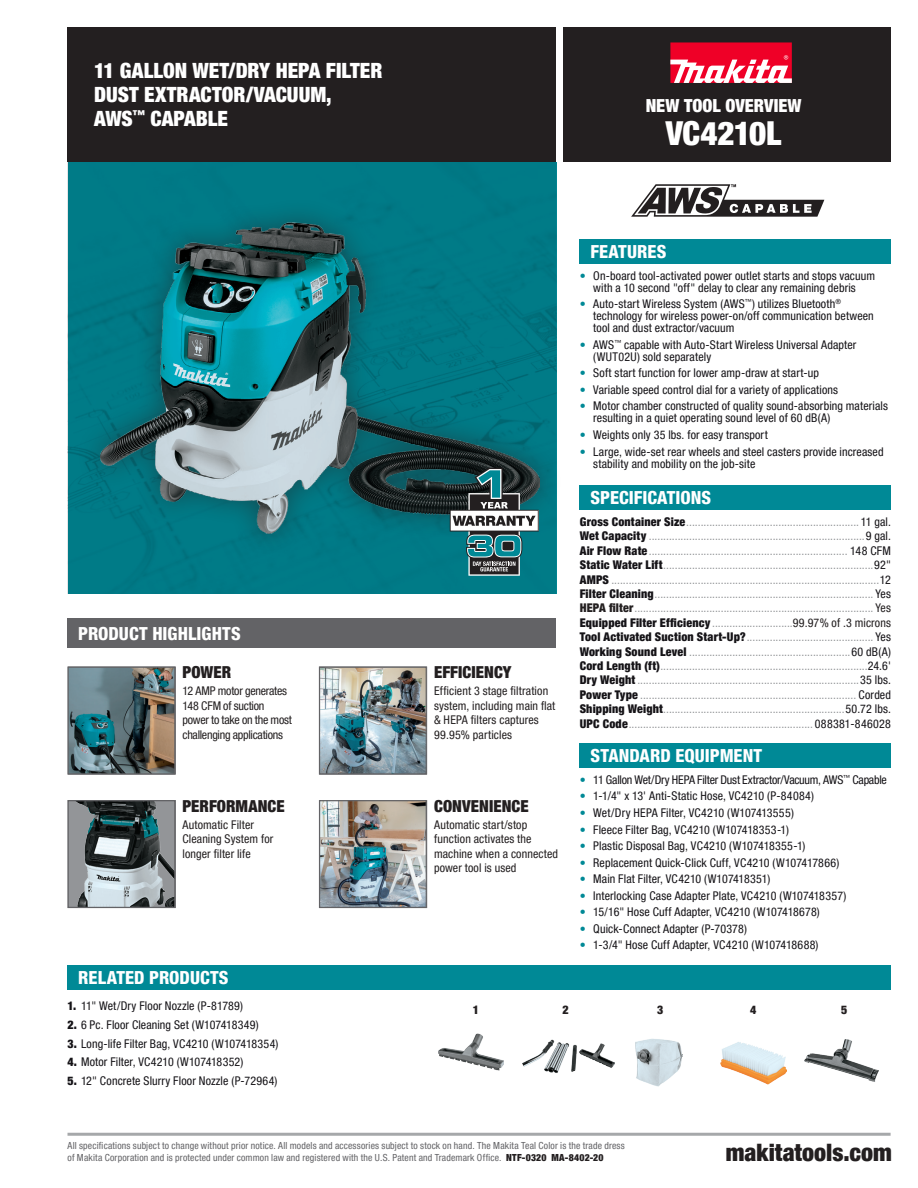
<style>
.page{position:relative;width:918px;height:1188px;background:#fff}
.page>*{position:absolute;margin:0;border:0;box-sizing:border-box;transform-origin:0 0}
.t1{font:900 condensed 33px "Helvetica Neue LT Pro";letter-spacing:-.005em;color:#fff}
.t2{font:900 condensed 24px "Helvetica Neue LT Pro";color:#231f20}
.t3{font:900 condensed 21px/24px "Helvetica Neue LT Pro";color:#fff}
.t4{font:800 condensed 18px "Helvetica Neue LT Pro";color:#fff}
.t5{font:900 condensed 18px "Helvetica Neue LT Pro";color:#fff}
.t6{font:900 condensed 16.5px "Helvetica Neue LT Pro";letter-spacing:.005em;color:#231f20}
.t7{font:condensed 12px/14.4px "Helvetica Neue LT Pro";letter-spacing:.015em;color:#939598;text-align:justify}
.t8{font:condensed 12px/12px "Helvetica Neue LT Pro";letter-spacing:.01em;color:#151317}
.t9{font:condensed 12px/14.4px "Helvetica Neue LT Pro";letter-spacing:.01em;color:#231f20}
.t10{font:condensed 12px/14.4px "Helvetica Neue LT Pro";letter-spacing:-.02em;color:#231f20}
.t11{font:condensed 12px "Helvetica Neue LT Pro";letter-spacing:-.02em;color:#151317}
.t12{font:900 condensed 12px "Helvetica Neue LT Pro";color:#231f20}
.t13{font:condensed 9.75px/11.7px "Helvetica Neue LT Pro";letter-spacing:.015em;color:#636366}
.s1{font-weight:900}
.s2{color:#008996}
.s3{font-weight:900;color:#151317}
.s4{color:#151317}
.s5{font-weight:900;color:#231f20}
.s6{color:#231f20}
</style>
<div class="page">
<div style="left:564px;top:27px;width:327px;height:135px;background:#231f20"></div>
<div style="left:67px;top:27px;width:489px;height:135px;background:#231f20"></div>
<div style="left:68px;top:162px;width:488px;height:432px;background:#007b87"></div>
<hr style="left:68px;top:1133px;width:823px;height:3px;background:#939598">
<div style="left:76px;top:198px;width:488px;height:360px;background:#231f20;opacity:.5"></div>
<img style="left:101px;top:198px;width:439px;height:361px">
<div style="left:68px;top:801px;width:107px;height:106px;background:#939598"></div>
<img style="left:77px;top:802px;width:97px;height:104px">
<div style="left:68px;top:800px;width:108px;height:108px;border:1px solid #636366"></div>
<img style="left:321px;top:669px;width:104px;height:104px">
<div style="left:319px;top:667px;width:108px;height:108px;border:1px solid #636366"></div>
<img style="left:321px;top:802px;width:104px;height:104px">
<div style="left:319px;top:800px;width:108px;height:108px;border:1px solid #636366"></div>
<img style="left:70px;top:669px;width:104px;height:104px">
<div style="left:68px;top:667px;width:108px;height:108px;border:1px solid #636366"></div>
<img style="left:439px;top:1033px;width:65px;height:38px">
<img style="left:522px;top:1039px;width:93px;height:34px">
<img style="left:635px;top:1038px;width:48px;height:48px">
<img style="left:720px;top:1042px;width:66px;height:43px">
<img style="left:804px;top:1039px;width:74px;height:43px">
<div style="left:67px;top:619px;width:489px;height:29px;background:#636366"></div>
<div style="left:68px;top:965px;width:823px;height:25px;background:#008996"></div>
<div style="left:580px;top:239px;width:311px;height:25px;background:#008996"></div>
<div style="left:580px;top:485px;width:311px;height:25px;background:#008996"></div>
<div style="left:580px;top:743px;width:311px;height:25px;background:#008996"></div>
<div style="left:670px;top:42px;width:122px;height:41px;background:#ef0027"></div>
<svg style="left:670px;top:55px;width:122px;height:28px"></svg>
<svg style="left:450px;top:468px;width:89px;height:108px"></svg>
<svg style="left:631px;top:184px;width:193px;height:33px"></svg>
<h3 class="t3" style="left:94px;top:58px;width:290px">11 GALLON WET/DRY HEPA FILTER<br>DUST EXTRACTOR/VACUUM,<br>AWS<sup>™</sup> CAPABLE</h3>
<h3 class="t4" style="left:78px;top:622px;width:164px">PRODUCT HIGHLIGHTS</h3>
<h3 class="t6" style="left:183px;top:663px;width:50px">POWER</h3>
<p class="t10" style="left:183px;top:684px;width:111px">12 AMP motor generates<br>148 CFM of suction power to take on the most challenging applications</p>
<h3 class="t6" style="left:183px;top:796px;width:104px">PERFORMANCE</h3>
<p class="t9" style="left:183px;top:817px;width:92px">Automatic Filter<br>Cleaning System for longer filter life</p>
<h3 class="t4" style="left:78px;top:966px;width:152px">RELATED PRODUCTS</h3>
<p class="t8" style="left:68px;top:1000px;width:177px"><span class="s1">1.</span> 11" Wet/Dry Floor Nozzle (P-81789)</p>
<p class="t8" style="left:68px;top:1018px;width:193px"><span class="s1">2.</span> 6 Pc. Floor Cleaning Set (W107418349)</p>
<p class="t8" style="left:68px;top:1037px;width:212px"><span class="s1">3.</span> Long-life Filter Bag, VC4210 (W107418354)</p>
<p class="t8" style="left:68px;top:1056px;width:177px"><span class="s1">4.</span> Motor Filter, VC4210 (W107418352)</p>
<p class="t8" style="left:68px;top:1075px;width:212px"><span class="s1">5.</span> 12" Concrete Slurry Floor Nozzle (P-72964)</p>
<h3 class="t5" style="left:646px;top:95px;width:157px">NEW TOOL OVERVIEW</h3>
<h1 class="t1" style="left:666px;top:114px;width:117px">VC4210L</h1>
<h3 class="t6" style="left:434px;top:663px;width:79px">EFFICIENCY</h3>
<p class="t9" style="left:434px;top:684px;width:123px">Efficient 3 stage filtration system, including main flat &amp; HEPA filters captures<br>99.95% particles</p>
<h3 class="t6" style="left:434px;top:796px;width:96px">CONVENIENCE</h3>
<p class="t9" style="left:434px;top:817px;width:126px">Automatic start/stop function activates the machine when a connected power tool is used</p>
<h3 class="t4" style="left:591px;top:240px;width:77px">FEATURES</h3>
<p class="t8" style="left:580px;top:269px;width:297px;text-align:center"><span class="s2">•</span> On-board tool-activated power outlet starts and stops vacuum with a 10 second "off" delay to clear any remaining debris</p>
<p class="t8" style="left:593px;top:298px;width:282px;text-indent:-13px"><span class="s2">•</span> Auto-start Wireless System (AWS<sup>™</sup>) utilizes Bluetooth<sup>® </sup>technology for wireless power-on/off communication between tool and dust extractor/vacuum</p>
<p class="t8" style="left:593px;top:338px;width:265px;text-indent:-14px"><span class="s2">•</span> AWS<sup>™</sup> capable with Auto-Start Wireless Universal Adapter (WUT02U) sold separately</p>
<p class="t8" style="left:580px;top:367px;width:241px"><span class="s2">•</span> Soft start function for lower amp-draw at start-up</p>
<p class="t8" style="left:580px;top:384px;width:260px"><span class="s2">•</span> Variable speed control dial for a variety of applications</p>
<p class="t8" style="left:593px;top:400px;width:296px;text-indent:-14px"><span class="s2">•</span> Motor chamber constructed of quality sound-absorbing materials resulting in a quiet operating sound level of 60 dB(A)</p>
<p class="t8" style="left:580px;top:429px;width:190px"><span class="s2">•</span> Weights only 35 lbs. for easy transport</p>
<p class="t8" style="left:593px;top:445px;width:292px;text-indent:-14px"><span class="s2">•</span> Large, wide-set rear wheels and steel casters provide increased stability and mobility on the job-site</p>
<h3 class="t4" style="left:591px;top:487px;width:122px">SPECIFICATIONS</h3>
<p class="t7" style="left:580px;top:514px;width:313px"><span class="s3">Gross Container Size</span>............................................................ <span class="s4">11 gal.<br></span><span class="s3">Wet Capacity</span> ...........................................................................<span class="s4">9 gal.<br></span><span class="s3">Air Flow Rate</span>..................................................................... <span class="s4">148 CFM </span><span class="s3">Static Water Lift</span>.........................................................................<span class="s4">92" </span><span class="s3">AMPS</span> .............................................................................................<span class="s4">12<br></span><span class="s3">Filter Cleaning</span>............................................................................ <span class="s4">Yes </span><span class="s5">HEPA filter</span>................................................................................... <span class="s6">Yes </span><span class="s3">Equipped Filter Efficiency</span> ............................<span class="s6">99.97% of .3 microns </span><span class="s3">Tool Activated Suction Start-Up?</span>............................................ <span class="s4">Yes </span><span class="s3">Working Sound Level</span> ........................................................<span class="s4">60 dB(A)<br></span><span class="s3">Cord Length (ft)</span>........................................................................<span class="s4">24.6' </span><span class="s3">Dry Weight</span> .............................................................................<span class="s4">35 lbs.<br></span><span class="s3">Power Type</span> ........................................................................... <span class="s4">Corded </span><span class="s3">Shipping Weight</span>...............................................................<span class="s4">50.72 lbs.<br></span><span class="s3">UPC Code</span>................................................................ <span class="s4">088381-846028</span></p>
<h3 class="t4" style="left:591px;top:745px;width:173px">STANDARD EQUIPMENT</h3>
<p class="t11" style="left:580px;top:773px;width:309px"><span class="s2">•</span> 11 Gallon Wet/Dry HEPA Filter Dust Extractor/Vacuum, AWS<sup>™</sup> Capable</p>
<p class="t8" style="left:580px;top:790px;width:236px"><span class="s2">•</span> 1-1/4" x 13' Anti-Static Hose, VC4210 (P-84084)</p>
<p class="t8" style="left:580px;top:807px;width:216px"><span class="s2">•</span> Wet/Dry HEPA Filter, VC4210 (W107413555)</p>
<p class="t8" style="left:580px;top:823px;width:211px"><span class="s2">•</span> Fleece Filter Bag, VC4210 (W107418353-1)</p>
<p class="t8" style="left:580px;top:840px;width:227px"><span class="s2">•</span> Plastic Disposal Bag, VC4210 (W107418355-1)</p>
<p class="t8" style="left:580px;top:856px;width:261px"><span class="s2">•</span> Replacement Quick-Click Cuff, VC4210 (W107417866)</p>
<p class="t8" style="left:580px;top:873px;width:192px"><span class="s2">•</span> Main Flat Filter, VC4210 (W107418351)</p>
<p class="t8" style="left:580px;top:889px;width:268px"><span class="s2">•</span> Interlocking Case Adapter Plate, VC4210 (W107418357)</p>
<p class="t8" style="left:580px;top:906px;width:242px"><span class="s2">•</span> 15/16" Hose Cuff Adapter, VC4210 (W107418678)</p>
<p class="t8" style="left:580px;top:923px;width:169px"><span class="s2">•</span> Quick-Connect Adapter (P-70378)</p>
<p class="t8" style="left:580px;top:939px;width:240px"><span class="s2">•</span> 1-3/4" Hose Cuff Adapter, VC4210 (W107418688)</p>
<p class="t12" style="left:473px;top:1003px;width:8px">1</p>
<p class="t12" style="left:562px;top:1003px;width:8px">2</p>
<p class="t12" style="left:657px;top:1003px;width:8px">3</p>
<p class="t12" style="left:750px;top:1003px;width:8px">4</p>
<p class="t12" style="left:841px;top:1003px;width:8px">5</p>
<p class="t13" style="left:68px;top:1140px;width:559px">All specifications subject to change without prior notice. All models and accessories subject to stock on hand. The Makita Teal Color is the trade dress of Makita Corporation and is protected under common law and registered with the U.S. Patent and Trademark Office. <span class="s5">NTF-0320 MA-8402-20</span></p>
<h2 class="t2" style="left:726px;top:1138px;width:167px">makitatools.com</h2>
</div>
